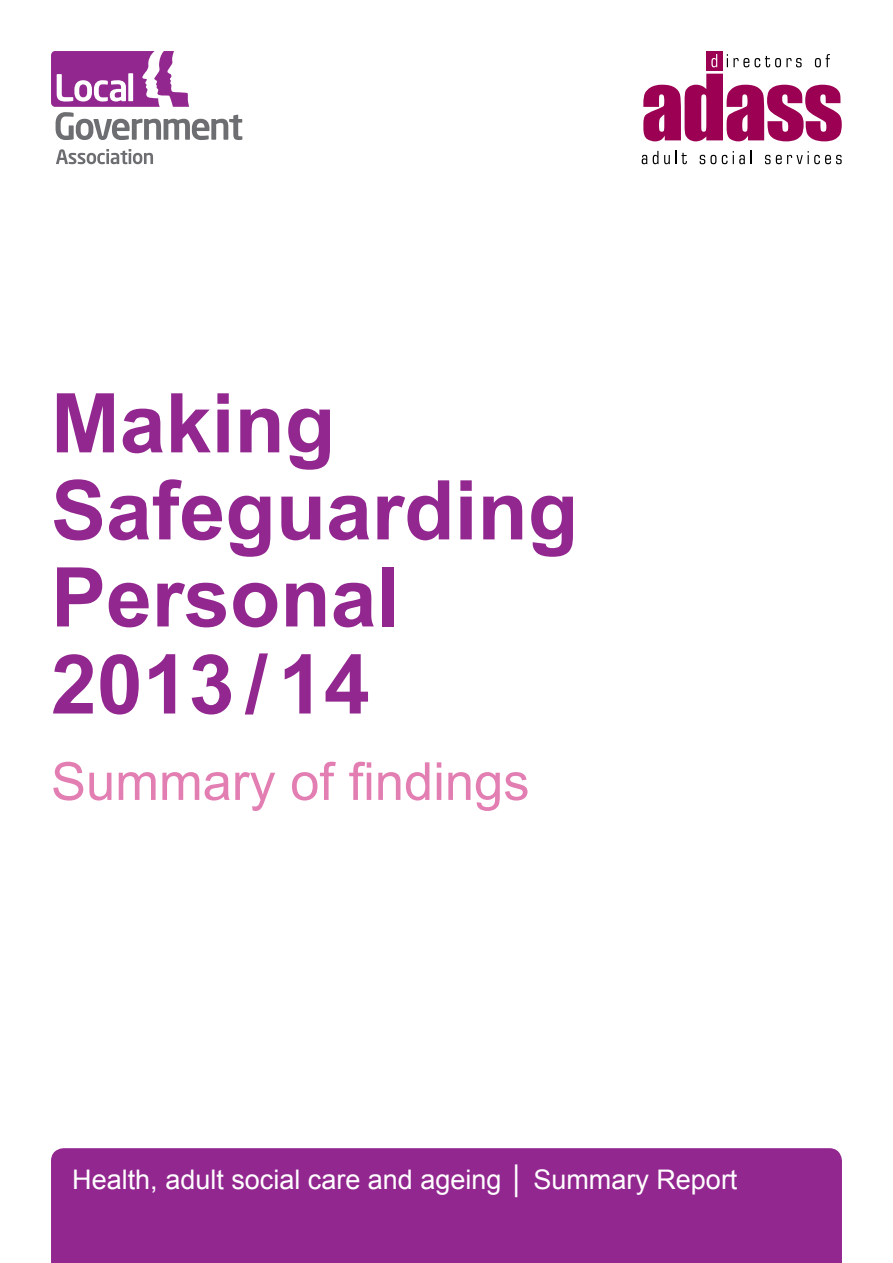
<style>
.page{position:relative;width:893px;height:1263px;background:#fff}
.page>*{position:absolute;margin:0;border:0;box-sizing:border-box;transform-origin:0 0}
.t1{font:700 82.5px/87px "Arial";color:#92278f}
.t2{font:52.5px "Arial";color:#e37eb3}
.t3{font:27px "Arial";color:#fff}
</style>
<div class="page">
<svg style="left:56px;top:149px;width:97px;height:15px"></svg>
<svg style="left:51px;top:51px;width:191px;height:89px"></svg>
<div style="left:51px;top:1148px;width:791px;height:115px;background:#92278f"></div>
<svg style="left:642px;top:155px;width:5px;height:9px"></svg>
<svg style="left:653px;top:151px;width:5px;height:13px"></svg>
<svg style="left:664px;top:151px;width:23px;height:13px"></svg>
<svg style="left:700px;top:155px;width:16px;height:9px"></svg>
<svg style="left:722px;top:151px;width:30px;height:13px"></svg>
<svg style="left:765px;top:151px;width:77px;height:13px"></svg>
<svg style="left:643px;top:74px;width:199px;height:67px"></svg>
<div style="left:706px;top:51px;width:17px;height:19px;background:#9c0052"></div>
<svg style="left:711px;top:54px;width:6px;height:13px"></svg>
<svg style="left:727px;top:54px;width:75px;height:13px"></svg>
<svg style="left:815px;top:54px;width:15px;height:13px"></svg>
<h1 class="t1" style="left:51px;top:382px;width:529px">Making<br>Safeguarding<br>Personal<br>2013/14</h1>
<h2 class="t2" style="left:51px;top:747px;width:480px">Summary of findings</h2>
<p class="t3" style="left:72px;top:1162px;width:667px">Health, adult social care and ageing │ Summary Report</p>
</div>
